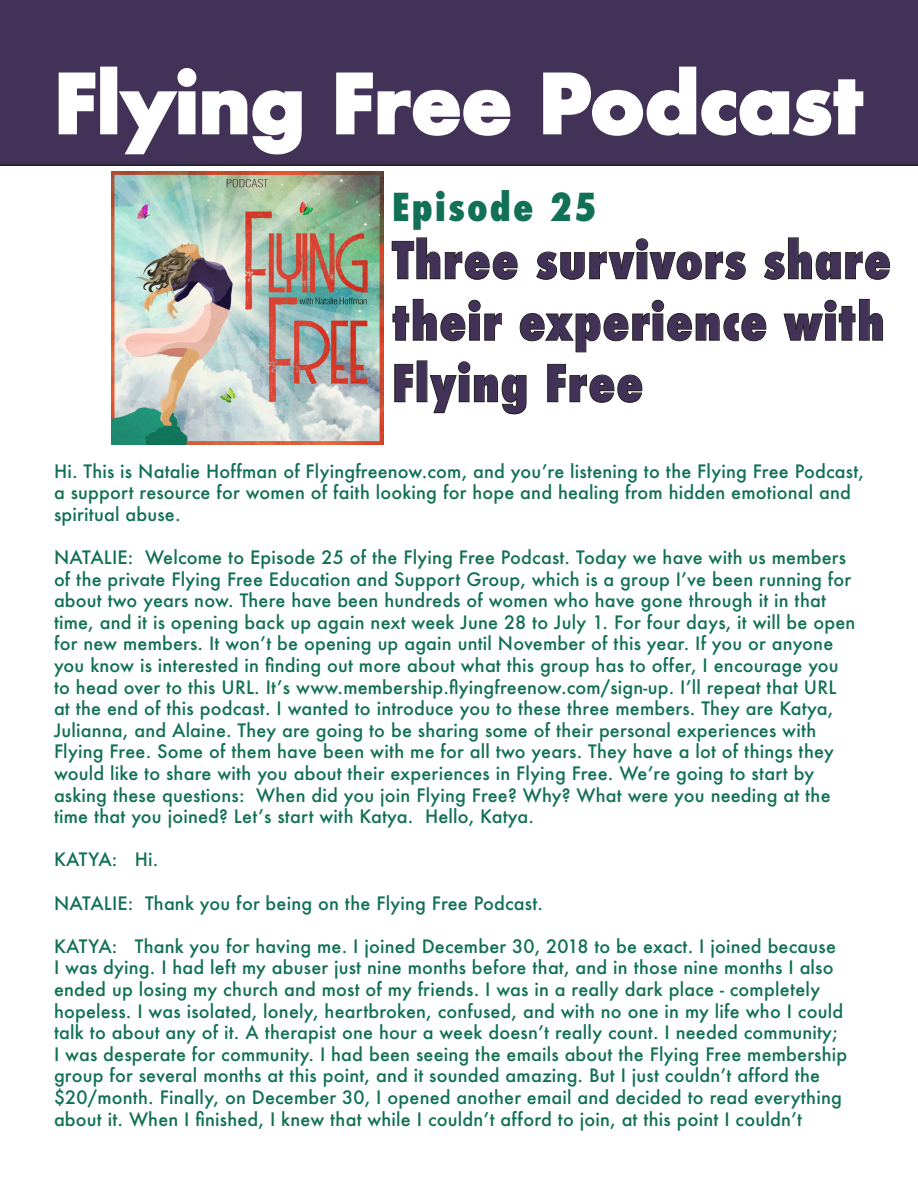
<style>
.page{position:relative;width:918px;height:1188px;background:#fff}
.page>*{position:absolute;margin:0;border:0;box-sizing:border-box;transform-origin:0 0}
.t1{font:700 78px "Futura";color:#fff}
.t2{font:800 condensed 49.5px/61.5px "Futura";letter-spacing:.02em;color:#433258}
.t3{font:800 condensed 37.5px "Futura";letter-spacing:.06em;color:#117055}
.t4{font:500 18px/21.6px "Futura";letter-spacing:.01em;color:#117055}
</style>
<div class="page">
<div style="left:0;top:0;width:918px;height:166px;background:#433258"></div>
<svg style="left:57px;top:71px;width:40px;height:65px"></svg>
<div style="left:100px;top:67px;width:17px;height:67px;border:3px solid #fff"></div>
<svg style="left:116px;top:66px;width:188px;height:91px;background:#645675"></svg>
<svg style="left:335px;top:71px;width:177px;height:67px"></svg>
<svg style="left:542px;top:65px;width:323px;height:73px;background:#655776"></svg>
<img style="left:111px;top:172px;width:272px;height:273px">
<svg style="left:392px;top:237px;width:126px;height:43px"></svg>
<svg style="left:536px;top:238px;width:210px;height:42px"></svg>
<svg style="left:764px;top:237px;width:126px;height:43px"></svg>
<svg style="left:392px;top:299px;width:110px;height:43px"></svg>
<svg style="left:519px;top:300px;width:248px;height:53px"></svg>
<svg style="left:783px;top:299px;width:100px;height:42px"></svg>
<svg style="left:394px;top:364px;width:19px;height:38px"></svg>
<svg style="left:430px;top:361px;width:97px;height:54px"></svg>
<svg style="left:547px;top:364px;width:96px;height:39px"></svg>
<p class="t1" style="left:54px;top:47px;width:810px">Flying Free Podcast</p>
<p class="t3" style="left:392px;top:181px;width:206px">Episode 25</p>
<p class="t2" style="left:392px;top:230px;width:500px">Three survivors share their experience with<br>Flying Free</p>
<p class="t4" style="left:54px;top:460px;width:811px">Hi. This is Natalie Hoffman of Flyingfreenow.com, and you’re listening to the Flying Free Podcast, a support resource for women of faith looking for hope and healing from hidden emotional and spiritual abuse.</p>
<p class="t4" style="left:54px;top:546px;width:803px">NATALIE: Welcome to Episode 25 of the Flying Free Podcast. Today we have with us members of the private Flying Free Education and Support Group, which is a group I’ve been running for about two years now. There have been hundreds of women who have gone through it in that time, and it is opening back up again next week June 28 to July 1. For four days, it will be open for new members. It won’t be opening up again until November of this year. If you or anyone you know is interested in finding out more about what this group has to offer, I encourage you to head over to this URL. It’s www.membership.flyingfreenow.com/sign-up. I’ll repeat that URL at the end of this podcast. I wanted to introduce you to these three members. They are Katya, Julianna, and Alaine. They are going to be sharing some of their personal experiences with Flying Free. Some of them have been with me for all two years. They have a lot of things they would like to share with you about their experiences in Flying Free. We’re going to start by asking these questions: When did you join Flying Free? Why? What were you needing at the time that you joined? Let’s start with Katya. Hello, Katya.</p>
<p class="t4" style="left:54px;top:849px;width:106px">KATYA: Hi.</p>
<p class="t4" style="left:54px;top:892px;width:491px">NATALIE: Thank you for being on the Flying Free Podcast.</p>
<p class="t4" style="left:54px;top:935px;width:795px">KATYA: Thank you for having me. I joined December 30, 2018 to be exact. I joined because<br>I was dying. I had left my abuser just nine months before that, and in those nine months I also ended up losing my church and most of my friends. I was in a really dark place - completely hopeless. I was isolated, lonely, heartbroken, confused, and with no one in my life who I could talk to about any of it. A therapist one hour a week doesn’t really count. I needed community; I was desperate for community. I had been seeing the emails about the Flying Free membership group for several months at this point, and it sounded amazing. But I just couldn’t afford the $20/month. Finally, on December 30, I opened another email and decided to read everything about it. When I finished, I knew that while I couldn’t afford to join, at this point I couldn’t</p>
</div>
